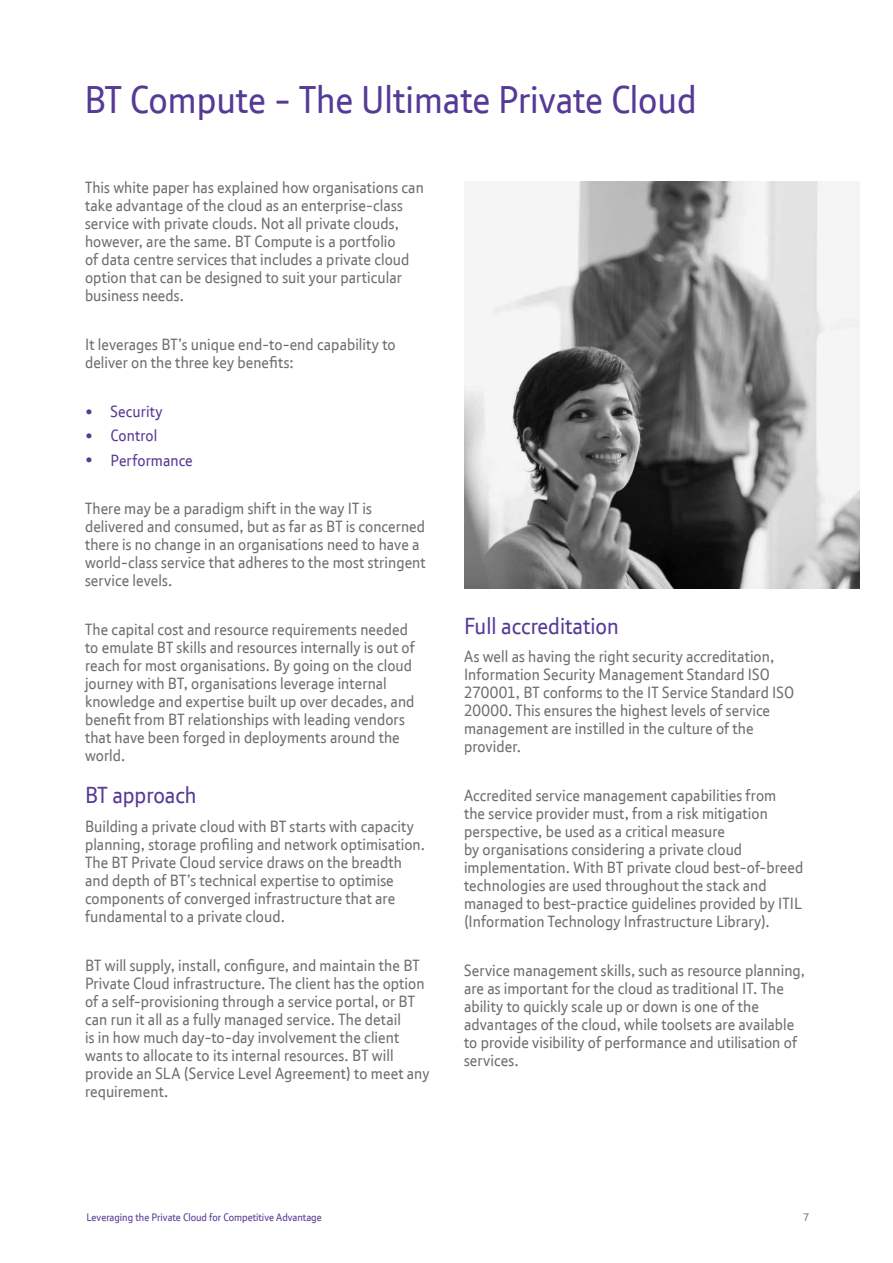
<style>
.page{position:relative;width:893px;height:1263px;background:#fff}
.page>*{position:absolute;margin:0;border:0;box-sizing:border-box;transform-origin:0 0}
.t1{font:37.5px "New BT";color:#553a96}
.t2{font:22.5px "New BT";color:#553a96}
.t3{font:15.75px/18px "New BT";letter-spacing:.005em;color:#6d6e71}
.t4{font:15.75px/24.5px "New BT";letter-spacing:.005em;color:#553a96}
.t5{font:10.5px "New BT";color:#553a96}
.t6{font:10.5px "New BT";color:#6d6e71}
</style>
<div class="page">
<img style="left:464px;top:181px;width:395px;height:407px">
<h1 class="t1" style="left:84px;top:77px;width:614px">BT Compute - The Ultimate Private Cloud</h1>
<p class="t3" style="left:85px;top:178px;width:340px">This white paper has explained how organisations can take advantage of the cloud as an enterprise-class service with private clouds. Not all private clouds, however, are the same. BT Compute is a portfolio<br>of data centre services that includes a private cloud option that can be designed to suit your particular business needs.</p>
<p class="t3" style="left:85px;top:335px;width:312px">It leverages BT’s unique end-to-end capability to deliver on the three key benefits:</p>
<p class="t4" style="left:111px;top:399px;width:84px">Security<br>Control<br>Performance</p>
<p class="t3" style="left:85px;top:499px;width:342px">There may be a paradigm shift in the way IT is delivered and consumed, but as far as BT is concerned there is no change in an organisations need to have a world-class service that adheres to the most stringent service levels.</p>
<p class="t3" style="left:85px;top:620px;width:331px">The capital cost and resource requirements needed to emulate BT skills and resources internally is out of reach for most organisations. By going on the cloud journey with BT, organisations leverage internal knowledge and expertise built up over decades, and benefit from BT relationships with leading vendors that have been forged in deployments around the world.</p>
<h2 class="t2" style="left:85px;top:781px;width:113px">BT approach</h2>
<p class="t3" style="left:85px;top:817px;width:342px">Building a private cloud with BT starts with capacity planning, storage profiling and network optimisation.<br>The BT Private Cloud service draws on the breadth and depth of BT’s technical expertise to optimise components of converged infrastructure that are fundamental to a private cloud.</p>
<p class="t3" style="left:85px;top:956px;width:346px">BT will supply, install, configure, and maintain the BT Private Cloud infrastructure. The client has the option of a self-provisioning through a service portal, or BT can run it all as a fully managed service. The detail<br>is in how much day-to-day involvement the client wants to allocate to its internal resources. BT will provide an SLA (Service Level Agreement) to meet any requirement.</p>
<p class="t4" style="left:85px;top:398px;width:9px;line-height:24px;text-align:justify">• • •</p>
<h2 class="t2" style="left:464px;top:611px;width:156px">Full accreditation</h2>
<p class="t3" style="left:464px;top:647px;width:332px">As well as having the right security accreditation, Information Security Management Standard ISO 270001, BT conforms to the IT Service Standard ISO 20000. This ensures the highest levels of service management are instilled in the culture of the provider.</p>
<p class="t3" style="left:464px;top:786px;width:341px">Accredited service management capabilities from<br>the service provider must, from a risk mitigation perspective, be used as a critical measure<br>by organisations considering a private cloud implementation. With BT private cloud best-of-breed technologies are used throughout the stack and managed to best-practice guidelines provided by ITIL (Information Technology Infrastructure Library).</p>
<p class="t3" style="left:464px;top:961px;width:343px">Service management skills, such as resource planning, are as important for the cloud as traditional IT. The ability to quickly scale up or down is one of the advantages of the cloud, while toolsets are available to provide visibility of performance and utilisation of services.</p>
<p class="t5" style="left:86px;top:1210px;width:237px">Leveraging the Private Cloud for Competitive Advantage</p>
<p class="t6" style="left:804px;top:1210px;width:7px">7</p>
</div>
